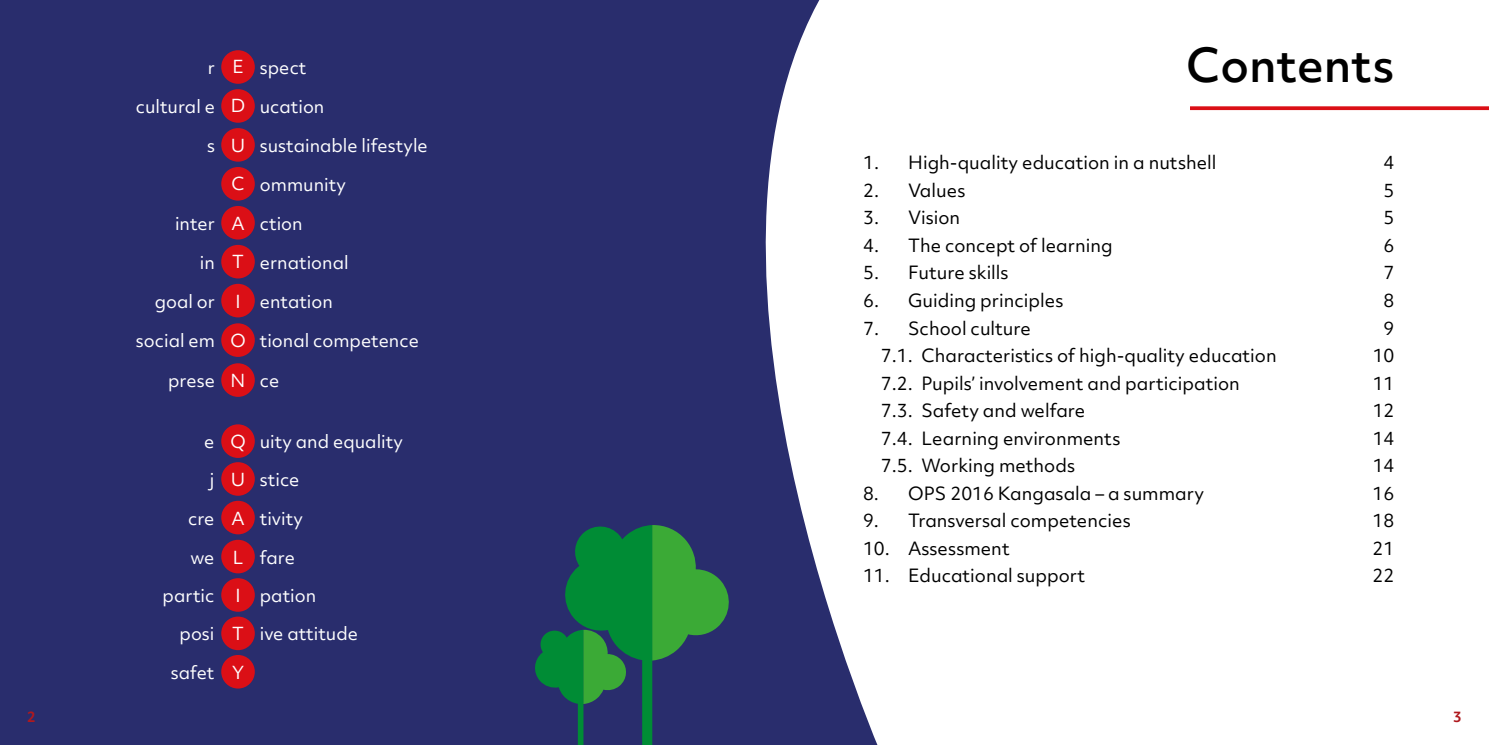
<style>
.page{position:relative;width:1489px;height:745px;background:#fff}
.page>*{position:absolute;margin:0;border:0;box-sizing:border-box;transform-origin:0 0}
.t1{font:500 45px "Objektiv Mk 2";color:#000}
.t2{font:17.5px "Objektiv Mk 2";color:#000}
.t3{font:17.25px "Objektiv Mk 2";color:#fff}
.t4{font:700 13.75px "Objektiv Mk 2";color:#af191e}
</style>
<div class="page">
<svg style="left:744px;top:0;width:133px;height:744px"></svg>
<div style="left:0;top:0;width:744px;height:744px;background:#292d6d"></div>
<svg style="left:535px;top:525px;width:194px;height:219px"></svg>
<div style="left:221px;top:50px;width:34px;height:34px;background:#db0f16;border-radius:50%"></div>
<div style="left:221px;top:89px;width:34px;height:34px;background:#db0f16;border-radius:50%"></div>
<div style="left:221px;top:128px;width:34px;height:33px;background:#db0f16;border-radius:50%"></div>
<div style="left:221px;top:283px;width:34px;height:34px;background:#db0f16;border-radius:50%"></div>
<div style="left:221px;top:323px;width:34px;height:33px;background:#db0f16;border-radius:50%"></div>
<div style="left:221px;top:363px;width:34px;height:33px;background:#db0f16;border-radius:50%"></div>
<div style="left:221px;top:462px;width:34px;height:33px;background:#db0f16;border-radius:50%"></div>
<div style="left:221px;top:500px;width:34px;height:34px;background:#db0f16;border-radius:50%"></div>
<div style="left:221px;top:424px;width:34px;height:33px;background:#db0f16;border-radius:50%"></div>
<div style="left:221px;top:206px;width:34px;height:33px;background:#db0f16;border-radius:50%"></div>
<div style="left:221px;top:167px;width:34px;height:33px;background:#db0f16;border-radius:50%"></div>
<div style="left:221px;top:245px;width:34px;height:33px;background:#db0f16;border-radius:50%"></div>
<div style="left:221px;top:539px;width:34px;height:34px;background:#db0f16;border-radius:50%"></div>
<div style="left:221px;top:577px;width:34px;height:34px;background:#db0f16;border-radius:50%"></div>
<div style="left:221px;top:616px;width:34px;height:33px;background:#db0f16;border-radius:50%"></div>
<div style="left:221px;top:654px;width:34px;height:34px;background:#db0f16;border-radius:50%"></div>
<svg style="left:1190px;top:106px;width:298px;height:4px"></svg>
<p class="t3" style="left:208px;top:55px;width:9px">r</p>
<p class="t3" style="left:136px;top:94px;width:81px">cultural e</p>
<p class="t3" style="left:207px;top:133px;width:9px">s</p>
<p class="t3" style="left:175px;top:211px;width:41px">inter</p>
<p class="t3" style="left:200px;top:250px;width:17px">in</p>
<p class="t3" style="left:155px;top:289px;width:62px">goal or</p>
<p class="t3" style="left:136px;top:328px;width:81px">social em</p>
<p class="t3" style="left:168px;top:368px;width:48px">prese</p>
<p class="t3" style="left:232px;top:55px;width:13px">E</p>
<p class="t3" style="left:231px;top:94px;width:16px">D</p>
<p class="t3" style="left:231px;top:133px;width:16px">U</p>
<p class="t3" style="left:260px;top:55px;width:48px">spect</p>
<p class="t3" style="left:260px;top:94px;width:66px">ucation</p>
<p class="t3" style="left:260px;top:133px;width:169px">sustainable lifestyle</p>
<p class="t3" style="left:231px;top:171px;width:15px">C</p>
<p class="t3" style="left:260px;top:173px;width:87px">ommunity</p>
<p class="t3" style="left:231px;top:211px;width:15px">A</p>
<p class="t3" style="left:260px;top:211px;width:44px">ction</p>
<p class="t3" style="left:232px;top:249px;width:13px">T</p>
<p class="t3" style="left:260px;top:250px;width:90px">ernational</p>
<p class="t3" style="left:235px;top:289px;width:7px">I</p>
<p class="t3" style="left:230px;top:328px;width:17px">O</p>
<p class="t3" style="left:231px;top:368px;width:16px">N</p>
<p class="t3" style="left:260px;top:289px;width:75px">entation</p>
<p class="t3" style="left:260px;top:328px;width:160px">tional competence</p>
<p class="t3" style="left:260px;top:368px;width:21px">ce</p>
<p class="t3" style="left:204px;top:429px;width:12px">e</p>
<p class="t3" style="left:230px;top:429px;width:17px">Q</p>
<p class="t3" style="left:260px;top:429px;width:145px">uity and equality</p>
<p class="t3" style="left:210px;top:467px;width:6px">j</p>
<p class="t3" style="left:188px;top:506px;width:28px">cre</p>
<p class="t3" style="left:231px;top:467px;width:16px">U</p>
<p class="t3" style="left:231px;top:505px;width:15px">A</p>
<p class="t3" style="left:260px;top:467px;width:41px">stice</p>
<p class="t3" style="left:260px;top:506px;width:44px">tivity</p>
<p class="t3" style="left:190px;top:544px;width:25px">we</p>
<p class="t3" style="left:163px;top:583px;width:53px">partic</p>
<p class="t3" style="left:179px;top:621px;width:36px">posi</p>
<p class="t3" style="left:171px;top:660px;width:45px">safet</p>
<p class="t3" style="left:233px;top:544px;width:12px">L</p>
<p class="t3" style="left:235px;top:583px;width:7px">I</p>
<p class="t3" style="left:232px;top:621px;width:13px">T</p>
<p class="t3" style="left:232px;top:659px;width:13px">Y</p>
<p class="t3" style="left:260px;top:545px;width:37px">fare</p>
<p class="t3" style="left:260px;top:583px;width:58px">pation</p>
<p class="t3" style="left:260px;top:621px;width:100px">ive attitude</p>
<h1 class="t1" style="left:1186px;top:33px;width:210px">Contents</h1>
<p class="t2" style="left:863px;top:151px;width:355px">1. High-quality education in a nutshell</p>
<p class="t2" style="left:1383px;top:151px;width:12px">4</p>
<p class="t2" style="left:863px;top:178px;width:104px">2. Values</p>
<p class="t2" style="left:1383px;top:178px;width:12px">5</p>
<p class="t2" style="left:863px;top:206px;width:98px">3. Vision</p>
<p class="t2" style="left:1383px;top:206px;width:12px">5</p>
<p class="t2" style="left:863px;top:233px;width:251px">4. The concept of learning</p>
<p class="t2" style="left:1383px;top:233px;width:12px">6</p>
<p class="t2" style="left:863px;top:261px;width:147px">5. Future skills</p>
<p class="t2" style="left:1383px;top:261px;width:12px">7</p>
<p class="t2" style="left:863px;top:288px;width:202px">6. Guiding principles</p>
<p class="t2" style="left:1383px;top:288px;width:12px">8</p>
<p class="t2" style="left:863px;top:315px;width:169px">7. School culture</p>
<p class="t2" style="left:1383px;top:315px;width:12px">9</p>
<p class="t2" style="left:880px;top:343px;width:397px">7.1. Characteristics of high-quality education</p>
<p class="t2" style="left:1372px;top:343px;width:23px">10</p>
<p class="t2" style="left:880px;top:370px;width:360px">7.2. Pupils’ involvement and participation</p>
<p class="t2" style="left:1372px;top:370px;width:23px">11</p>
<p class="t2" style="left:880px;top:398px;width:206px">7.3. Safety and welfare</p>
<p class="t2" style="left:1372px;top:398px;width:23px">12</p>
<p class="t2" style="left:880px;top:425px;width:241px">7.4. Learning environments</p>
<p class="t2" style="left:1372px;top:425px;width:23px">14</p>
<p class="t2" style="left:880px;top:453px;width:196px">7.5. Working methods</p>
<p class="t2" style="left:1372px;top:453px;width:23px">14</p>
<p class="t2" style="left:863px;top:480px;width:342px">8. OPS 2016 Kangasala – a summary</p>
<p class="t2" style="left:1372px;top:480px;width:23px">16</p>
<p class="t2" style="left:863px;top:508px;width:269px">9. Transversal competencies</p>
<p class="t2" style="left:1372px;top:508px;width:23px">18</p>
<p class="t2" style="left:863px;top:535px;width:148px">10. Assessment</p>
<p class="t2" style="left:1372px;top:535px;width:23px">21</p>
<p class="t2" style="left:863px;top:563px;width:224px">11. Educational support</p>
<p class="t2" style="left:1372px;top:563px;width:23px">22</p>
<p class="t4" style="left:27px;top:707px;width:10px">2</p>
<p class="t4" style="left:1452px;top:707px;width:10px">3</p>
</div>
